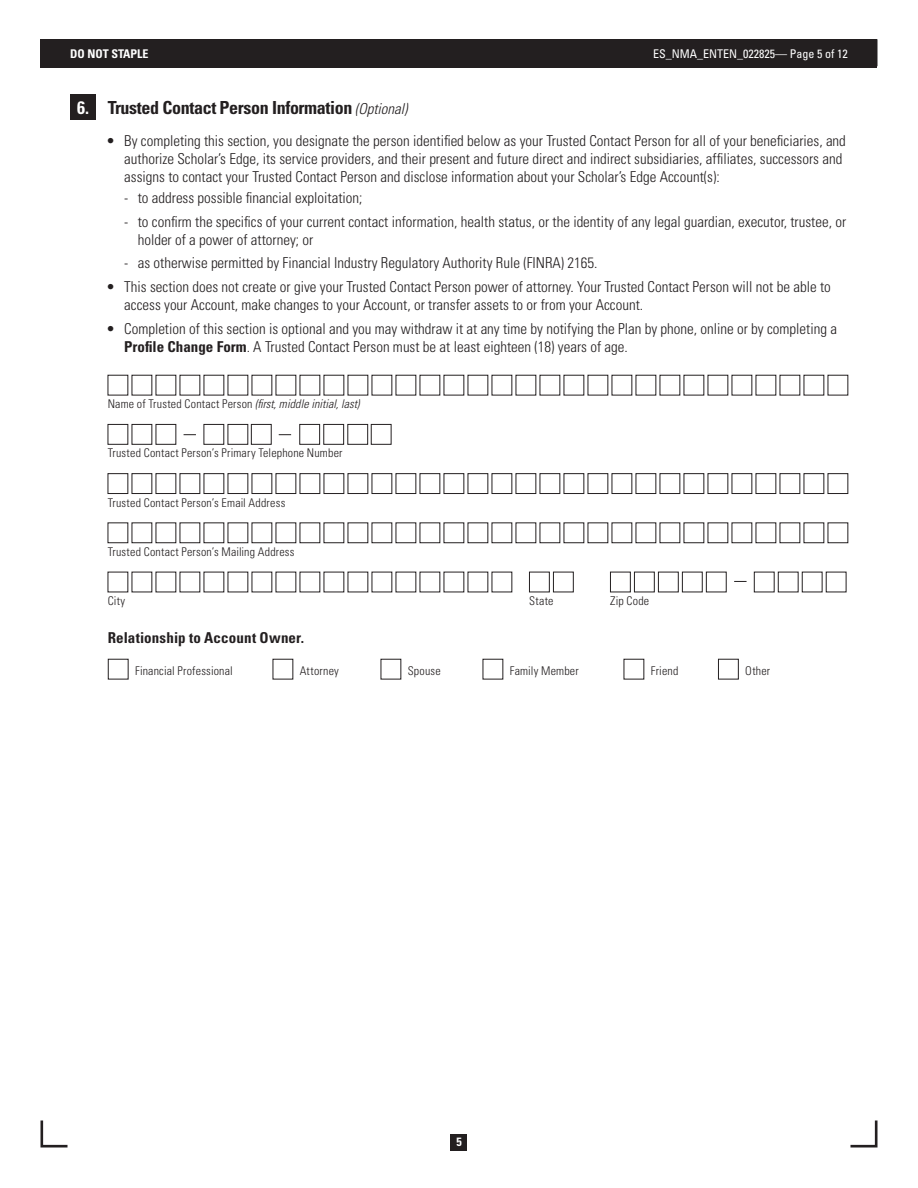
<style>
.page{position:relative;width:918px;height:1188px;background:#fff}
.page>*{position:absolute;margin:0;border:0;box-sizing:border-box;transform-origin:0 0}
.t1{font:700 condensed 18px "Univers LT Std";letter-spacing:-.02em;color:#231f20}
.t2{font:300 condensed 15px/18px "Univers LT Std";color:#231f20}
.t3{font:700 condensed 15px "Univers LT Std";letter-spacing:.01em;color:#231f20}
.t4{font:300 condensed 12px "Univers LT Std";letter-spacing:.02em;color:#231f20}
.t5{font:condensed 12px "Univers LT Std";color:#fff}
.t6{font:700 condensed 12px "Univers LT Std";color:#fff}
.s1{color:#fff}
.s2{font-weight:300;font-style:italic;font-size:15px}
.s3{font-weight:700}
.s4{font-style:italic}
</style>
<div class="page">
<div style="left:70px;top:94px;width:26px;height:26px;background:#231f20"></div>
<svg style="left:107px;top:375px;width:741px;height:21px"></svg>
<svg style="left:184px;top:434px;width:12px;height:1px"></svg>
<svg style="left:203px;top:424px;width:189px;height:21px"></svg>
<svg style="left:107px;top:424px;width:69px;height:21px"></svg>
<svg style="left:107px;top:473px;width:741px;height:21px"></svg>
<svg style="left:107px;top:522px;width:741px;height:21px"></svg>
<svg style="left:107px;top:572px;width:740px;height:20px"></svg>
<div style="left:718px;top:659px;width:21px;height:20px;border:1px solid #231f20"></div>
<div style="left:451px;top:1134px;width:16px;height:16px;background:#231f20"></div>
<svg style="left:850px;top:1120px;width:28px;height:28px"></svg>
<svg style="left:40px;top:1120px;width:28px;height:28px"></svg>
<div style="left:40px;top:39px;width:838px;height:29px;background:#231f20"></div>
<svg style="left:877px;top:39px;width:1px;height:29px"></svg>
<p class="t6" style="left:70px;top:46px;width:80px">DO NOT STAPLE</p>
<p class="t5" style="left:653px;top:46px;width:196px">ES_NMA_ENTEN_022825— Page 5 of 12</p>
<h2 class="t1" style="left:77px;top:97px;width:332px"><span class="s1">6.</span> Trusted Contact Person Information <span class="s2">(Optional)</span></h2>
<p class="t2" style="left:124px;top:132px;width:723px;text-indent:-18px">• By completing this section, you designate the person identifed below as your Trusted Contact Person for all of your benefciaries, and authorize Scholar’s Edge, its service providers, and their present and future direct and indirect subsidiaries, affliates, successors and assigns to contact your Trusted Contact Person and disclose information about your Scholar’s Edge Account(s):</p>
<p class="t2" style="left:124px;top:189px;width:240px">- to address possible fnancial exploitation;</p>
<p class="t2" style="left:138px;top:212px;width:710px;text-indent:-14px">- to confrm the specifcs of your current contact information, health status, or the identity of any legal guardian, executor, trustee, or holder of a power of attorney; or</p>
<p class="t2" style="left:124px;top:254px;width:475px">- as otherwise permitted by Financial Industry Regulatory Authority Rule (FINRA) 2165.</p>
<p class="t2" style="left:124px;top:277px;width:708px;text-indent:-18px">• This section does not create or give your Trusted Contact Person power of attorney. Your Trusted Contact Person will not be able to access your Account, make changes to your Account, or transfer assets to or from your Account.</p>
<p class="t2" style="left:124px;top:320px;width:714px;text-indent:-18px">• Completion of this section is optional and you may withdraw it at any time by notifying the Plan by phone, online or by completing a<br><span class="s3">Profle Change Form</span>. A Trusted Contact Person must be at least eighteen (18) years of age.</p>
<p class="t4" style="left:108px;top:397px;width:253px">Name of Trusted Contact Person <span class="s4">(frst, middle initial, last)</span></p>
<p class="t4" style="left:108px;top:446px;width:236px">Trusted Contact Person’s Primary Telephone Number</p>
<p class="t4" style="left:108px;top:495px;width:179px">Trusted Contact Person’s Email Address</p>
<p class="t4" style="left:108px;top:544px;width:188px">Trusted Contact Person’s Mailing Address</p>
<p class="t4" style="left:108px;top:594px;width:19px">City</p>
<p class="t4" style="left:529px;top:594px;width:26px">State</p>
<p class="t4" style="left:610px;top:594px;width:41px">Zip Code</p>
<p class="t3" style="left:108px;top:629px;width:198px">Relationship to Account Owner.</p>
<p class="t4" style="left:135px;top:663px;width:99px">Financial Professional</p>
<p class="t4" style="left:300px;top:663px;width:41px">Attorney</p>
<p class="t4" style="left:408px;top:663px;width:34px">Spouse</p>
<p class="t4" style="left:510px;top:663px;width:71px">Family Member</p>
<p class="t4" style="left:651px;top:663px;width:29px">Friend</p>
<p class="t4" style="left:745px;top:663px;width:27px">Other</p>
<p class="t6" style="left:456px;top:1135px;width:7px">5</p>
</div>
